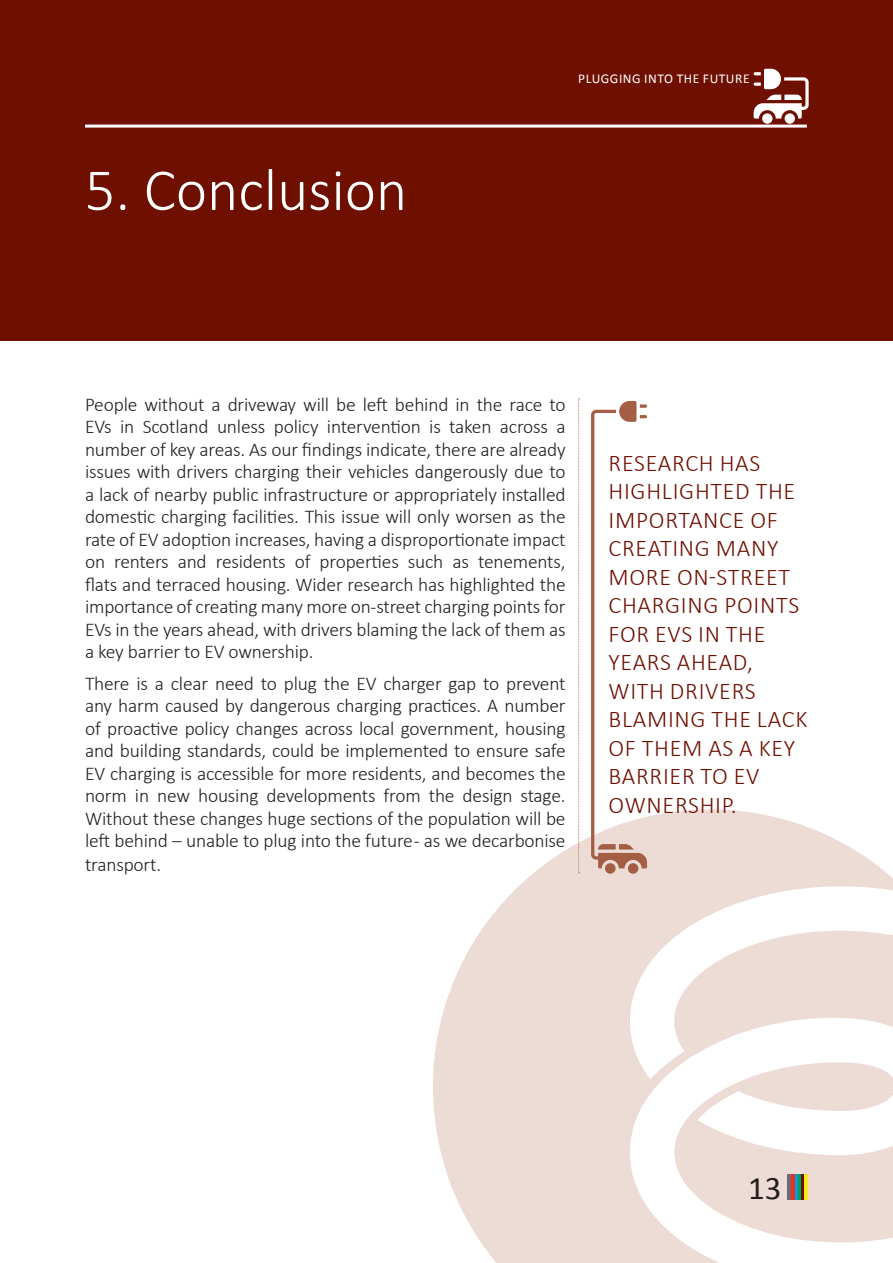
<style>
.page{position:relative;width:893px;height:1263px;background:#fff}
.page>*{position:absolute;margin:0;border:0;box-sizing:border-box;transform-origin:0 0}
.t1{font:300 60px "Calibri";color:#fff}
.t2{font:33px "Calibri";color:#231f20}
.t3{font:300 24px/28.5px "Calibri";letter-spacing:.03em;color:#6f0f00}
.t4{font:300 19.5px/22.5px "Calibri";letter-spacing:-.01em;color:#231f20;text-align:justify}
.t5{font:13.5px "Calibri";letter-spacing:.04em;color:#fff}
</style>
<div class="page">
<svg style="left:433px;top:809px;width:460px;height:454px;fill:#ecdcd5"></svg>
<div style="left:0;top:0;width:893px;height:340px;background:#6f0f00"></div>
<svg style="left:578px;top:398px;width:2px;height:475px"></svg>
<div style="left:605px;top:863px;width:11px;height:11px;background:#a35e44;border-radius:50%"></div>
<svg style="left:591px;top:401px;width:56px;height:467px"></svg>
<div style="left:628px;top:863px;width:10px;height:11px;background:#a35e44;border-radius:50%"></div>
<hr style="left:798px;top:1174px;width:3px;height:25px;background:#00a261">
<svg style="left:794px;top:1174px;width:4px;height:25px"></svg>
<hr style="left:791px;top:1174px;width:3px;height:25px;background:#ee2e22">
<hr style="left:788px;top:1174px;width:3px;height:25px;background:#6c6d70">
<hr style="left:801px;top:1174px;width:3px;height:25px;background:#6f0f00">
<hr style="left:804px;top:1174px;width:4px;height:25px;background:#ffe616">
<hr style="left:85px;top:125px;width:722px;height:3px;background:#fff">
<div style="left:785px;top:113px;width:10px;height:11px;background:#fff;border-radius:50%"></div>
<svg style="left:754px;top:69px;width:55px;height:50px"></svg>
<div style="left:762px;top:113px;width:10px;height:11px;background:#fff;border-radius:50%"></div>
<p class="t1" style="left:85px;top:153px;width:324px">5. Conclusion</p>
<p class="t5" style="left:578px;top:69px;width:173px">PLUGGING INTO THE FUTURE</p>
<p class="t4" style="left:85px;top:393px;width:482px">People without a driveway will be left behind in the race to EVs in Scotland unless policy intervention is taken across a number of key areas. As our findings indicate, there are already issues with drivers charging their vehicles dangerously due to a lack of nearby public infrastructure or appropriately installed domestic charging facilities. This issue will only worsen as the rate of EV adoption increases, having a disproportionate impact on renters and residents of properties such as tenements, flats and terraced housing. Wider research has highlighted the importance of creating many more on-street charging points for EVs in the years ahead, with drivers blaming the lack of them as a key barrier to EV ownership.</p>
<p class="t4" style="left:85px;top:671px;width:482px">There is a clear need to plug the EV charger gap to prevent any harm caused by dangerous charging practices. A number of proactive policy changes across local government, housing and building standards, could be implemented to ensure safe EV charging is accessible for more residents, and becomes the norm in new housing developments from the design stage.<br>Without these changes huge sections of the population will be left behind – unable to plug into the future - as we decarbonise transport.</p>
<p class="t3" style="left:609px;top:448px;width:200px">RESEARCH HAS<br>HIGHLIGHTED THE<br>IMPORTANCE OF<br>CREATING MANY<br>MORE ON-STREET<br>CHARGING POINTS<br>FOR EVS IN THE<br>YEARS AHEAD,<br>WITH DRIVERS<br>BLAMING THE LACK<br>OF THEM AS A KEY<br>BARRIER TO EV<br>OWNERSHIP.</p>
<p class="t2" style="left:748px;top:1165px;width:35px">13</p>
</div>
